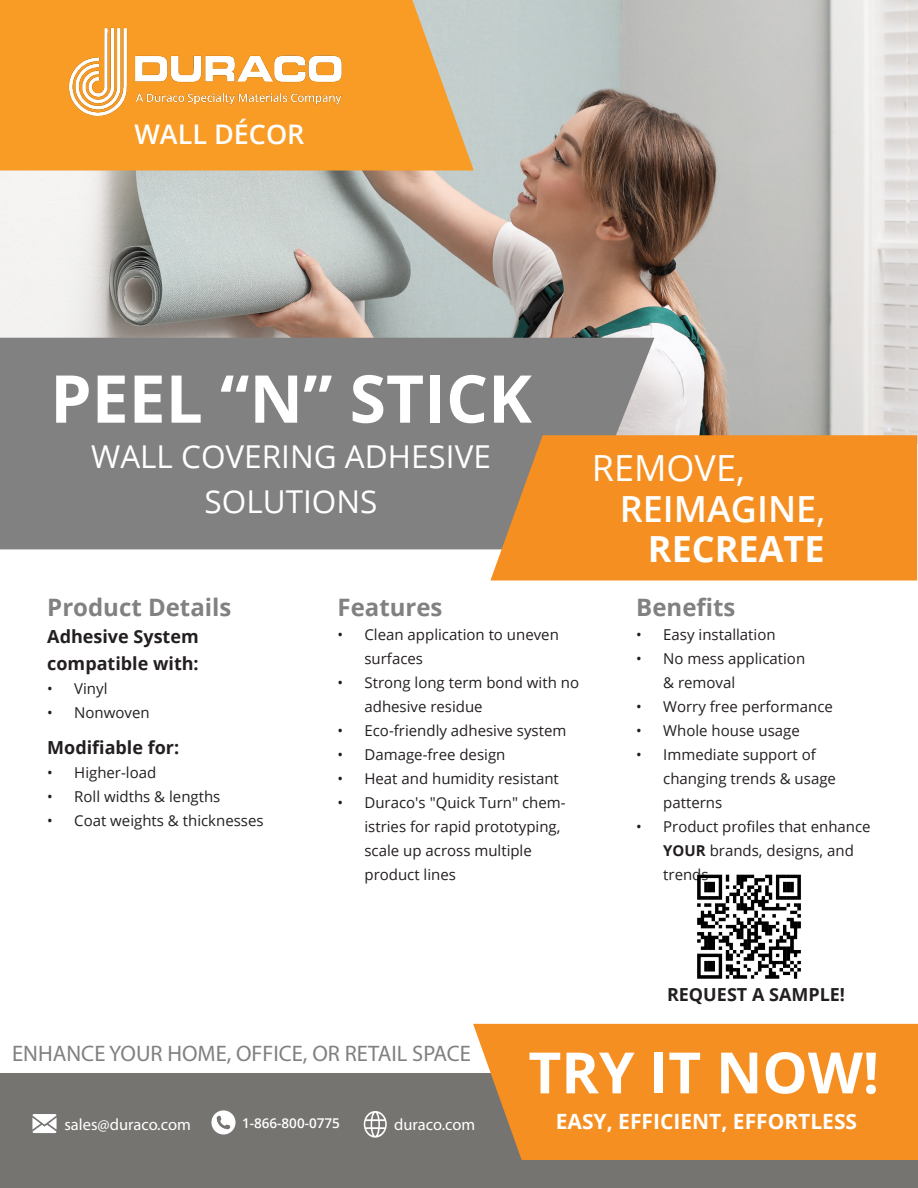
<style>
.page{position:relative;width:918px;height:1188px;background:#fff}
.page>*{position:absolute;margin:0;border:0;box-sizing:border-box;transform-origin:0 0}
.t1{font:700 66px "Open Sans";color:#fff}
.t2{font:700 57px "Open Sans";color:#fff}
.t3{font:600 36px "Open Sans";color:#fff}
.t4{font:700 36px "Open Sans";color:#fff}
.t5{font:36px "Open Sans";color:#fff}
.t6{font:31.5px "Open Sans";color:#fff}
.t7{font:600 27px "Open Sans";color:#fff}
.t8{font:700 24px "Open Sans";color:#808180}
.t9{font:22.5px "Myriad Pro";color:#808180}
.t10{font:700 21px "Open Sans";color:#fff}
.t11{font:700 18px/27px "Open Sans";color:#231f20}
.t12{font:16.5px "Myriad Pro";color:#fff}
.t13{font:15px/24px "Open Sans";color:#231f20}
.t14{font:600 13.5px "Open Sans";color:#fff}
.s1{font-weight:400}
.s2{font-weight:700}
</style>
<div class="page">
<img style="left:0;top:0;width:918px;height:444px">
<div style="left:0;top:338px;width:654px;height:211px;background:#808180"></div>
<div style="left:0;top:1073px;width:918px;height:115px;background:#767471"></div>
<div style="left:473px;top:1024px;width:445px;height:136px;background:#f68f21"></div>
<div style="left:490px;top:435px;width:427px;height:145px;background:#f68f21"></div>
<svg style="left:32px;top:1114px;width:25px;height:19px"></svg>
<svg style="left:211px;top:1110px;width:25px;height:25px"></svg>
<svg style="left:364px;top:1111px;width:23px;height:27px"></svg>
<svg style="left:0;top:0;width:474px;height:171px;background:#f1a239"></svg>
<img style="left:43px;top:20px;width:326px;height:112px">
<img style="left:697px;top:874px;width:104px;height:105px">
<p class="t7" style="left:134px;top:116px;width:172px">WALL DÉCOR</p>
<p class="t1" style="left:50px;top:352px;width:483px">PEEL “N” STICK</p>
<p class="t6" style="left:91px;top:435px;width:401px">WALL COVERING ADHESIVE</p>
<p class="t6" style="left:205px;top:480px;width:174px">SOLUTIONS</p>
<p class="t8" style="left:47px;top:590px;width:186px">Product Details</p>
<p class="t11" style="left:47px;top:622px;width:153px">Adhesive System compatible with:</p>
<p class="t13" style="left:47px;top:676px;width:62px">• Vinyl</p>
<p class="t13" style="left:47px;top:700px;width:104px">• Nonwoven</p>
<p class="t11" style="left:47px;top:734px;width:133px">Modifiable for:</p>
<p class="t13" style="left:47px;top:760px;width:111px">• Higher-load</p>
<p class="t13" style="left:47px;top:784px;width:175px">• Roll widths &amp; lengths</p>
<p class="t13" style="left:47px;top:808px;width:218px">• Coat weights &amp; thicknesses</p>
<p class="t8" style="left:338px;top:590px;width:107px">Features</p>
<p class="t13" style="left:364px;top:622px;width:196px;text-indent:-27px">• Clean application to uneven surfaces</p>
<p class="t13" style="left:364px;top:670px;width:216px;text-indent:-27px">• Strong long term bond with no adhesive residue</p>
<p class="t13" style="left:338px;top:718px;width:230px">• Eco-friendly adhesive system</p>
<p class="t13" style="left:338px;top:742px;width:169px">• Damage-free design</p>
<p class="t13" style="left:338px;top:766px;width:223px">• Heat and humidity resistant</p>
<p class="t13" style="left:364px;top:790px;width:203px;text-indent:-27px">• Duraco's "Quick Turn" chem&shy;istries for rapid prototyping, scale up across multiple product lines</p>
<p class="t5" style="left:592px;top:443px;width:155px">REMOVE,</p>
<p class="t3" style="left:620px;top:484px;width:207px">REIMAGINE<span class="s1">,</span></p>
<p class="t4" style="left:648px;top:524px;width:178px">RECREATE</p>
<p class="t8" style="left:636px;top:590px;width:101px">Benefits</p>
<p class="t13" style="left:636px;top:622px;width:141px">• Easy installation</p>
<p class="t13" style="left:663px;top:646px;width:144px;text-indent:-27px">• No mess application &amp; removal</p>
<p class="t13" style="left:636px;top:694px;width:198px">• Worry free performance</p>
<p class="t13" style="left:636px;top:718px;width:165px">• Whole house usage</p>
<p class="t13" style="left:663px;top:742px;width:174px;text-indent:-27px">• Immediate support of changing trends &amp; usage patterns</p>
<p class="t13" style="left:663px;top:814px;width:209px;text-indent:-27px">• Product profiles that enhance<br><span class="s2">YOUR</span> brands, designs, and trends</p>
<p class="t11" style="left:667px;top:981px;width:180px">REQUEST A SAMPLE!</p>
<p class="t9" style="left:12px;top:1039px;width:460px">ENHANCE YOUR HOME, OFFICE, OR RETAIL SPACE</p>
<p class="t2" style="left:528px;top:1032px;width:352px">TRY IT NOW!</p>
<p class="t12" style="left:64px;top:1114px;width:128px">sales@duraco.com</p>
<p class="t14" style="left:242px;top:1113px;width:99px">1-866-800-0775</p>
<p class="t12" style="left:394px;top:1114px;width:83px">duraco.com</p>
<p class="t10" style="left:556px;top:1107px;width:303px">EASY, EFFICIENT, EFFORTLESS</p>
</div>
